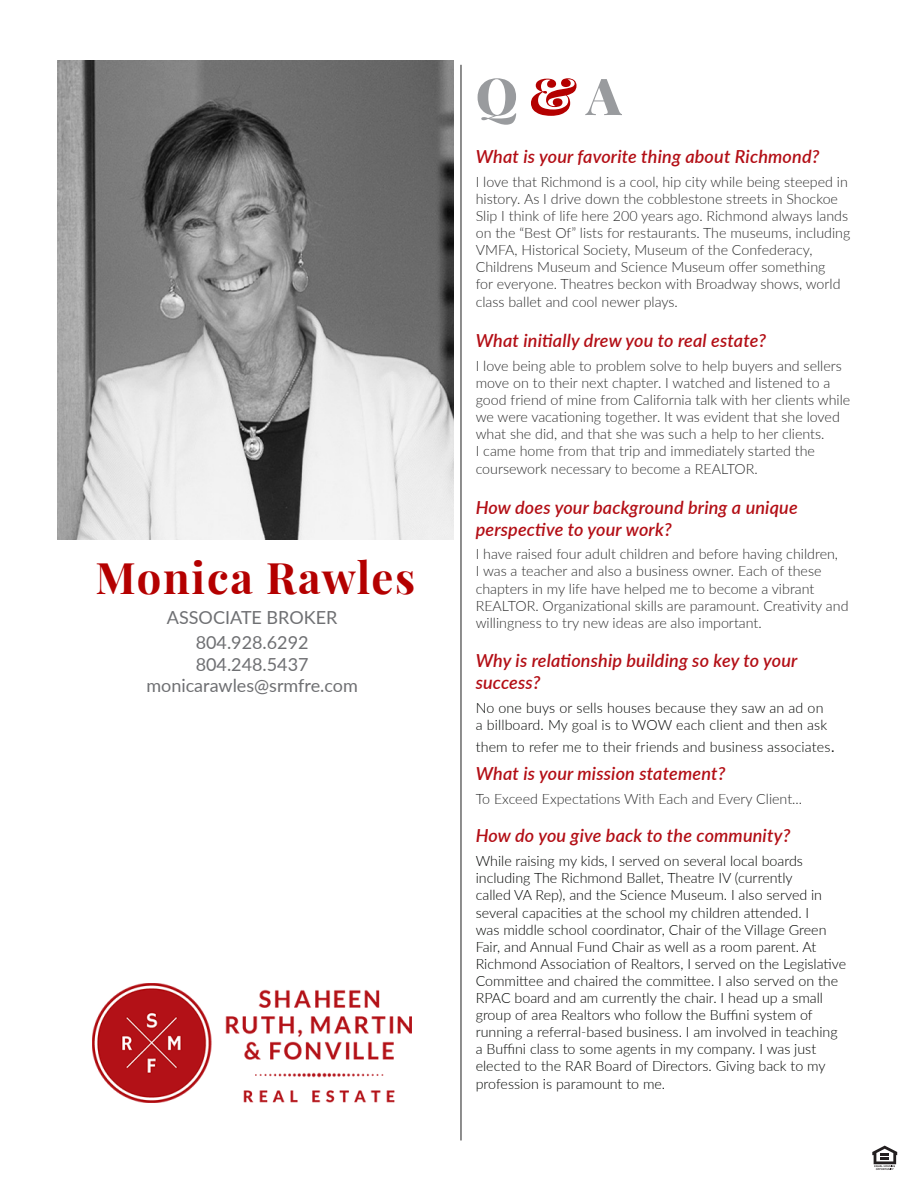
<style>
.page{position:relative;width:918px;height:1188px;background:#fff}
.page>*{position:absolute;margin:0;border:0;box-sizing:border-box;transform-origin:0 0}
.t1{font:900 51px "Playfair Display";color:#999b9e}
.t2{font:700 43.5px "Playfair Display";letter-spacing:.04em;color:#b40000}
.t3{font:italic 600 18px/21.6px "Lato";letter-spacing:.01em;color:#b30e15}
.t4{font:18px "Lato";color:#6f7073}
.t5{font:300 14.25px/17.2px "Lato";color:#2d2d2d}
.t6{font:300 14.25px/17.1px "Lato";color:#030503}
.s1{color:#b40000}
.s2{font-size:18px}
</style>
<div class="page">
<img style="left:57px;top:61px;width:397px;height:479px">
<img style="left:93px;top:984px;width:318px;height:118px">
<hr style="left:460px;top:65px;width:2px;height:1075px;background:#696969">
<svg style="left:872px;top:1146px;width:25px;height:24px"></svg>
<p class="t2" style="left:96px;top:544px;width:321px">Monica Rawles</p>
<p class="t4" style="left:167px;top:604px;width:172px">ASSOCIATE BROKER</p>
<p class="t4" style="left:196px;top:630px;width:114px">804.928.6292</p>
<p class="t4" style="left:196px;top:651px;width:114px">804.248.5437</p>
<p class="t4" style="left:146px;top:673px;width:213px">monicarawles@srmfre.com</p>
<p class="t1" style="left:476px;top:56px;width:147px">Q <span class="s1">&amp;</span> A</p>
<p class="t3" style="left:476px;top:145px;width:345px">What is your favorite thing about Richmond?</p>
<p class="t5" style="left:476px;top:173px;width:376px">I love that Richmond is a cool, hip city while being steeped in history. As I drive down the cobblestone streets in Shockoe Slip I think of life here 200 years ago. Richmond always lands on the “Best Of” lists for restaurants. The museums, including VMFA, Historical Society, Museum of the Confederacy, Childrens Museum and Science Museum offer something<br>for everyone. Theatres beckon with Broadway shows, world class ballet and cool newer plays.</p>
<p class="t3" style="left:476px;top:329px;width:292px">What initially drew you to real estate?</p>
<p class="t5" style="left:476px;top:357px;width:376px">I love being able to problem solve to help buyers and sellers move on to their next chapter. I watched and listened to a good friend of mine from California talk with her clients while we were vacationing together. It was evident that she loved what she did, and that she was such a help to her clients.<br>I came home from that trip and immediately started the coursework necessary to become a REALTOR.</p>
<p class="t3" style="left:476px;top:496px;width:324px">How does your background bring a unique perspective to your work?</p>
<p class="t5" style="left:476px;top:545px;width:374px">I have raised four adult children and before having children,<br>I was a teacher and also a business owner. Each of these chapters in my life have helped me to become a vibrant REALTOR. Organizational skills are paramount. Creativity and willingness to try new ideas are also important.</p>
<p class="t3" style="left:476px;top:649px;width:323px">Why is relationship building so key to your success?</p>
<p class="t6" style="left:476px;top:699px;width:353px">No one buys or sells houses because they saw an ad on a billboard. My goal is to WOW each client and then ask</p>
<p class="t6" style="left:476px;top:737px;width:361px">them to refer me to their friends and business associates<span class="s2">.</span></p>
<p class="t3" style="left:476px;top:762px;width:251px">What is your mission statement?</p>
<p class="t5" style="left:476px;top:789px;width:328px">To Exceed Expectations With Each and Every Client...</p>
<p class="t3" style="left:476px;top:824px;width:316px">How do you give back to the community?</p>
<p class="t6" style="left:476px;top:852px;width:372px">While raising my kids, I served on several local boards including The Richmond Ballet, Theatre IV (currently<br>called VA Rep), and the Science Museum. I also served in several capacities at the school my children attended. I<br>was middle school coordinator, Chair of the Village Green Fair, and Annual Fund Chair as well as a room parent. At Richmond Association of Realtors, I served on the Legislative Committee and chaired the committee. I also served on the RPAC board and am currently the chair. I head up a small group of area Realtors who follow the Buffini system of running a referral-based business. I am involved in teaching a Buffini class to some agents in my company. I was just elected to the RAR Board of Directors. Giving back to my profession is paramount to me.</p>
</div>
